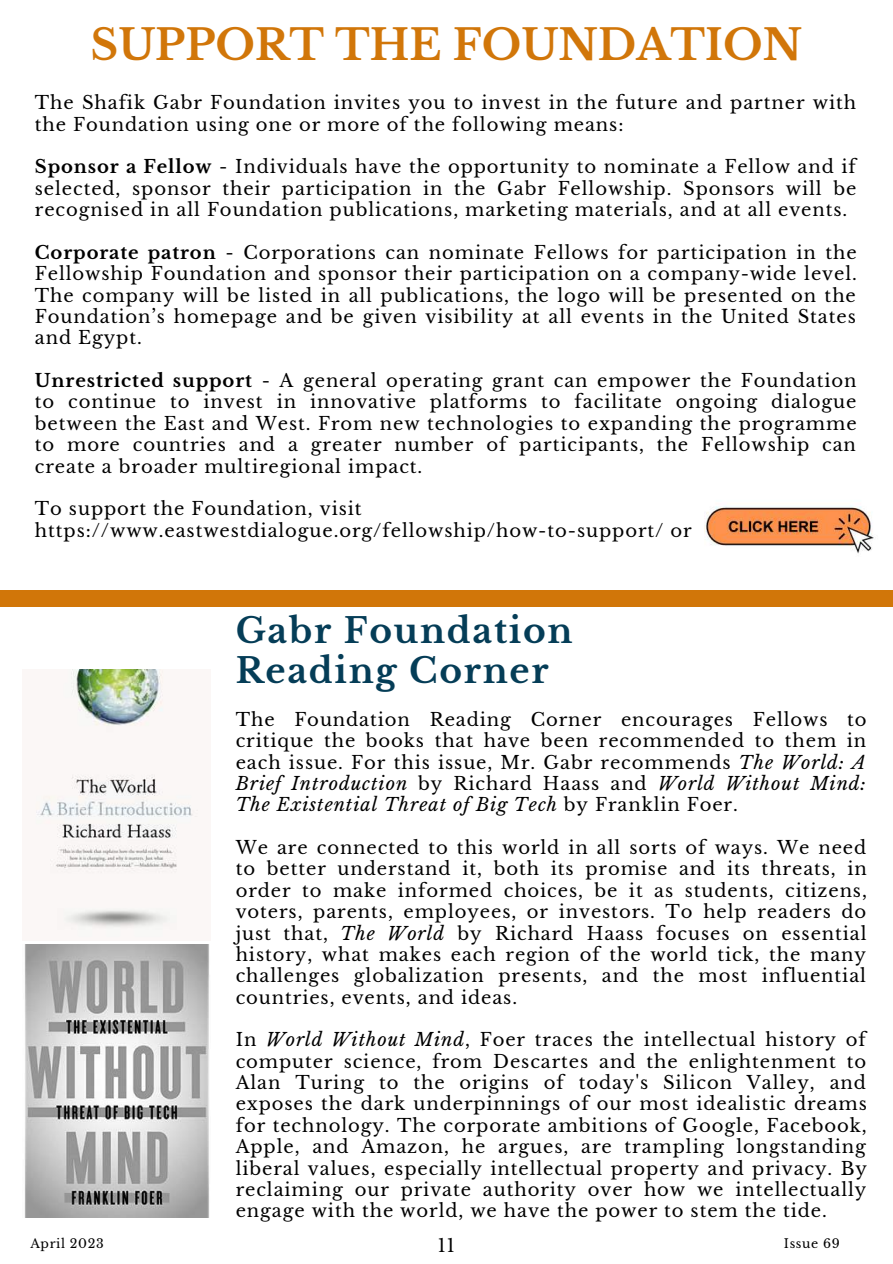
<style>
.page{position:relative;width:893px;height:1264px;background:#fff}
.page>*{position:absolute;margin:0;border:0;box-sizing:border-box;transform-origin:0 0}
.t1{font:700 42px "Libre Baskerville";color:#d17609}
.t2{font:700 34.5px/40.5px "Libre Baskerville";letter-spacing:.05em;color:#053d57}
.t3{font:18px/21.3px "Libre Baskerville";letter-spacing:.05em;color:#000;text-align:justify}
.t4{font:12.45px "Libre Baskerville";letter-spacing:.05em;color:#000}
.s1{font-weight:700}
.s2{font-style:italic}
</style>
<div class="page">
<img style="left:704px;top:505px;width:170px;height:49px">
<div style="left:0;top:590px;width:892px;height:17px;background:#d17609"></div>
<img style="left:35px;top:669px;width:163px;height:261px">
<img style="left:24px;top:944px;width:186px;height:273px">
<h1 class="t1" style="left:90px;top:20px;width:713px">SUPPORT THE FOUNDATION</h1>
<p class="t3" style="left:35px;top:92px;width:822px">The Shafik Gabr Foundation invites you to invest in the future and partner with the Foundation using one or more of the following means:</p>
<p class="t3" style="left:35px;top:156px;width:823px"><span class="s1">Sponsor a Fellow</span> - Individuals have the opportunity to nominate a Fellow and if selected, sponsor their participation in the Gabr Fellowship. Sponsors will be recognised in all Foundation publications, marketing materials, and at all events.</p>
<p class="t3" style="left:35px;top:242px;width:823px"><span class="s1">Corporate patron</span> - Corporations can nominate Fellows for participation in the Fellowship Foundation and sponsor their participation on a company-wide level.<br>The company will be listed in all publications, the logo will be presented on the Foundation’s homepage and be given visibility at all events in the United States and Egypt.</p>
<p class="t3" style="left:35px;top:370px;width:823px"><span class="s1">Unrestricted support</span> - A general operating grant can empower the Foundation to continue to invest in innovative platforms to facilitate ongoing dialogue between the East and West. From new technologies to expanding the programme to more countries and a greater number of participants, the Fellowship can create a broader multiregional impact.</p>
<p class="t3" style="left:35px;top:498px;width:658px">To support the Foundation, visit https://www.eastwestdialogue.org/fellowship/how-to-support/ or</p>
<h2 class="t2" style="left:236px;top:610px;width:338px">Gabr Foundation<br>Reading Corner</h2>
<p class="t3" style="left:236px;top:709px;width:632px">The Foundation Reading Corner encourages Fellows to critique the books that have been recommended to them in each issue. For this issue, Mr. Gabr recommends <span class="s2">The World: A Brief Introduction</span> by Richard Haass and <span class="s2">World Without Mind:<br>The Existential Threat of Big Tech</span> by Franklin Foer.</p>
<p class="t3" style="left:236px;top:837px;width:632px">We are connected to this world in all sorts of ways. We need to better understand it, both its promise and its threats, in order to make informed choices, be it as students, citizens, voters, parents, employees, or investors. To help readers do just that, <span class="s2">The World</span> by Richard Haass focuses on essential history, what makes each region of the world tick, the many challenges globalization presents, and the most influential countries, events, and ideas.</p>
<p class="t3" style="left:236px;top:1029px;width:632px">In <span class="s2">World Without Mind</span>, Foer traces the intellectual history of computer science, from Descartes and the enlightenment to Alan Turing to the origins of today's Silicon Valley, and exposes the dark underpinnings of our most idealistic dreams for technology. The corporate ambitions of Google, Facebook, Apple, and Amazon, he argues, are trampling longstanding liberal values, especially intellectual property and privacy. By reclaiming our private authority over how we intellectually engage with the world, we have the power to stem the tide.</p>
<p class="t4" style="left:30px;top:1235px;width:75px">April 2023</p>
<p class="t3" style="left:438px;top:1234px;width:18px">11</p>
<p class="t4" style="left:783px;top:1235px;width:57px">Issue 69</p>
</div>
